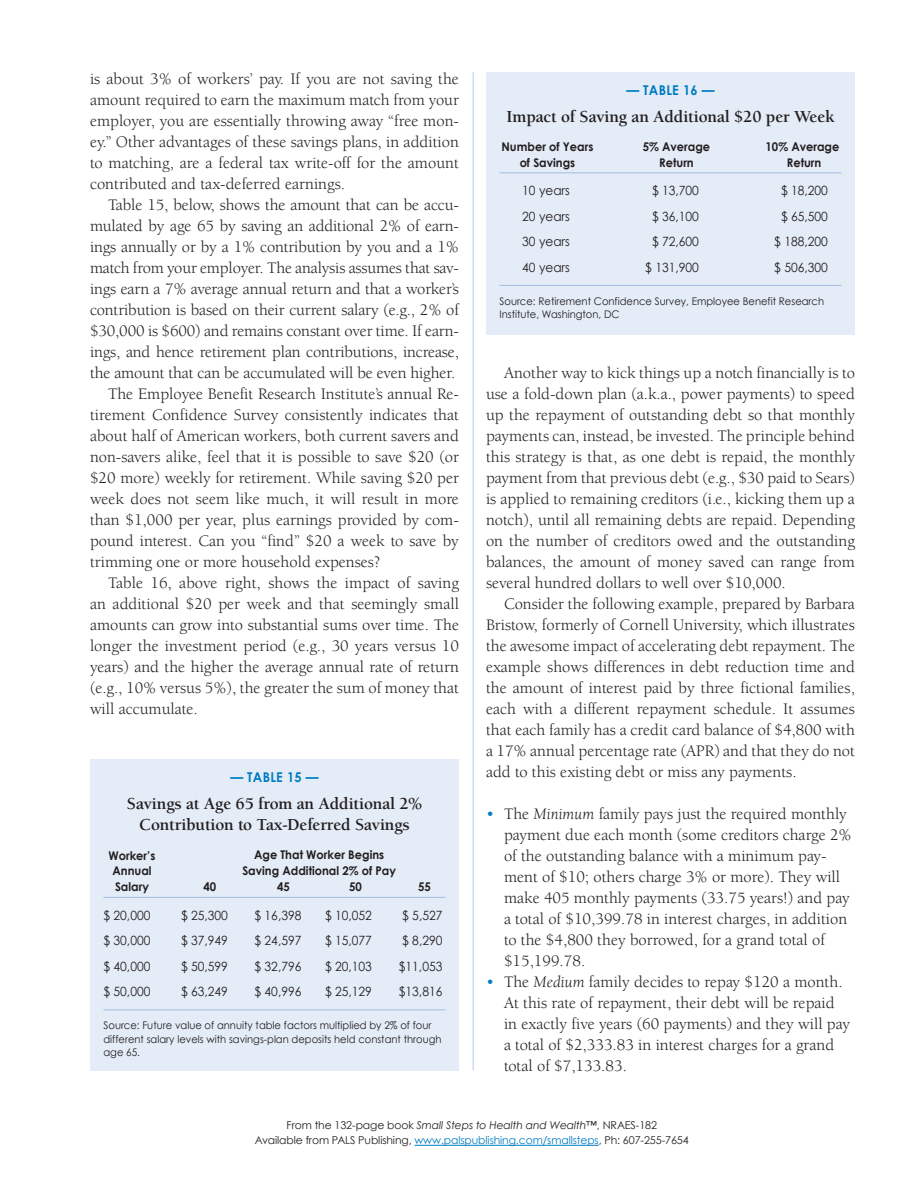
<style>
.page{position:relative;width:918px;height:1188px;background:#fff}
.page>*{position:absolute;margin:0;border:0;box-sizing:border-box;transform-origin:0 0}
.TBtit{font:700 17.25px/21px "Berkeley Pro";letter-spacing:-.01em;color:#231f20;text-align:center}
.TX2{font:16.5px/21px "Berkeley Pro";letter-spacing:.015em;color:#231f20;text-align:justify}
.bulLIST{font:16.5px/21px "Berkeley Pro";color:#231f20}
.TBnum{font:700 13.5px "Century Gothic";letter-spacing:.02em;color:#007cc2;scale:.95 1}
.TBbody{font:12.75px "Century Gothic";color:#231f20;scale:.95 1}
.TBbodylast{font:12.75px "Century Gothic";color:#231f20;scale:.95 1}
.TBcolhds{font:700 12px/15.8px "Century Gothic";color:#231f20;text-align:center;scale:.95 1}
.t1{font:10.8px/15px "Century Gothic";letter-spacing:-.01em;color:#231f20;text-align:center}
.TBsource{font:10.5px/13.5px "Century Gothic";color:#231f20;scale:.95 1}
.s1{color:#007cc2}
.s2{font-style:italic}
</style>
<div class="page">
<hr style="left:414px;top:1145px;width:185px;height:1px;background:#007cc2">
<div style="left:90px;top:760px;width:369px;height:311px;background:#e4ecf7"></div>
<hr style="left:104px;top:897px;width:342px;height:1px;background:#a0bde2">
<hr style="left:104px;top:1010px;width:342px;height:1px;background:#a0bde2">
<div style="left:486px;top:72px;width:369px;height:262px;background:#e4ecf7"></div>
<hr style="left:500px;top:172px;width:342px;height:1px;background:#a0bde2">
<hr style="left:500px;top:285px;width:342px;height:1px;background:#a0bde2">
<hr style="left:473px;top:72px;width:1px;height:998px;background:#b6cbe8">
<p class="TX2" style="left:90px;top:68px;width:371px">is about 3% of workers’ pay. If you are not saving the amount required to earn the maximum match from your employer, you are essentially throwing away “free mon&shy;ey.” Other advantages of these savings plans, in addition to matching, are a federal tax write-off for the amount contributed and tax-deferred earnings.</p>
<p class="TX2" style="left:90px;top:194px;width:371px;text-indent:18px">Table 15, below, shows the amount that can be accu&shy;mulated by age 65 by saving an additional 2% of earn&shy;ings annually or by a 1% contribution by you and a 1% match from your employer. The analysis assumes that sav&shy;ings earn a 7% average annual return and that a worker’s contribution is based on their current salary (e.g., 2% of $30,000 is $600) and remains constant over time. If earn&shy;ings, and hence retirement plan contributions, increase, the amount that can be accumulated will be even higher.</p>
<p class="TX2" style="left:90px;top:383px;width:371px;text-indent:18px">The Employee Benefit Research Institute’s annual Re&shy;tirement Confidence Survey consistently indicates that about half of American workers, both current savers and non-savers alike, feel that it is possible to save $20 (or $20 more) weekly for retirement. While saving $20 per week does not seem like much, it will result in more than $1,000 per year, plus earnings provided by com&shy;pound interest. Can you “find” $20 a week to save by trimming one or more household expenses?</p>
<p class="TX2" style="left:90px;top:572px;width:371px;text-indent:18px">Table 16, above right, shows the impact of saving an additional $20 per week and that seemingly small amounts can grow into substantial sums over time. The longer the investment period (e.g., 30 years versus 10 years) and the higher the average annual rate of return (e.g., 10% versus 5%), the greater the sum of money that will accumulate.</p>
<p class="TBnum" style="left:230px;top:769px;width:94px">— TABLE 15 —</p>
<p class="TBtit" style="left:127px;top:793px;width:297px">Savings at Age 65 from an Additional 2%<br>Contribution to Tax-Deferred Savings</p>
<p class="TBcolhds" style="left:109px;top:847px;width:51px">Worker’s<br>Annual<br>Salary</p>
<p class="TBcolhds" style="left:242px;top:847px;width:163px">Age That Worker Begins<br>Saving Additional 2% of Pay</p>
<p class="TBcolhds" style="left:204px;top:878px;width:15px">40</p>
<p class="TBcolhds" style="left:277px;top:878px;width:15px">45</p>
<p class="TBcolhds" style="left:349px;top:878px;width:15px">50</p>
<p class="TBcolhds" style="left:418px;top:878px;width:15px">55</p>
<p class="TBbody" style="left:104px;top:907px;width:51px">$ 20,000</p>
<p class="TBbody" style="left:181px;top:907px;width:51px">$ 25,300</p>
<p class="TBbody" style="left:255px;top:907px;width:51px">$ 16,398</p>
<p class="TBbody" style="left:325px;top:907px;width:51px">$ 10,052</p>
<p class="TBbody" style="left:402px;top:907px;width:44px">$ 5,527</p>
<p class="TBbody" style="left:104px;top:933px;width:51px">$ 30,000</p>
<p class="TBbody" style="left:181px;top:933px;width:51px">$ 37,949</p>
<p class="TBbody" style="left:255px;top:933px;width:51px">$ 24,597</p>
<p class="TBbody" style="left:325px;top:933px;width:51px">$ 15,077</p>
<p class="TBbody" style="left:402px;top:933px;width:44px">$ 8,290</p>
<p class="TBbody" style="left:104px;top:958px;width:51px">$ 40,000</p>
<p class="TBbody" style="left:181px;top:958px;width:51px">$ 50,599</p>
<p class="TBbody" style="left:255px;top:958px;width:51px">$ 32,796</p>
<p class="TBbody" style="left:325px;top:958px;width:51px">$ 20,103</p>
<p class="TBbody" style="left:399px;top:958px;width:47px">$11,053</p>
<p class="TBbodylast" style="left:104px;top:984px;width:51px">$ 50,000</p>
<p class="TBbodylast" style="left:181px;top:984px;width:51px">$ 63,249</p>
<p class="TBbodylast" style="left:255px;top:984px;width:51px">$ 40,996</p>
<p class="TBbodylast" style="left:325px;top:984px;width:51px">$ 25,129</p>
<p class="TBbodylast" style="left:399px;top:984px;width:47px">$13,816</p>
<p class="TBsource" style="left:104px;top:1018px;width:357px">Source: Future value of annuity table factors multiplied by 2% of four different salary levels with savings-plan deposits held constant through age 65.</p>
<p class="TBnum" style="left:626px;top:81px;width:94px">— TABLE 16 —</p>
<p class="TBtit" style="left:507px;top:106px;width:329px">Impact of Saving an Additional $20 per Week</p>
<p class="TBcolhds" style="left:502px;top:138px;width:98px">Number of Years</p>
<p class="TBcolhds" style="left:643px;top:138px;width:73px">5% Average</p>
<p class="TBcolhds" style="left:766px;top:138px;width:79px">10% Average</p>
<p class="TBcolhds" style="left:520px;top:154px;width:60px">of Savings</p>
<p class="TBcolhds" style="left:659px;top:154px;width:38px">Return</p>
<p class="TBcolhds" style="left:787px;top:154px;width:38px">Return</p>
<p class="TBbody" style="left:522px;top:183px;width:52px">10 years</p>
<p class="TBbody" style="left:652px;top:183px;width:51px">$ 13,700</p>
<p class="TBbody" style="left:781px;top:183px;width:51px">$ 18,200</p>
<p class="TBbody" style="left:522px;top:208px;width:52px">20 years</p>
<p class="TBbody" style="left:652px;top:208px;width:51px">$ 36,100</p>
<p class="TBbody" style="left:781px;top:208px;width:51px">$ 65,500</p>
<p class="TBbody" style="left:522px;top:234px;width:52px">30 years</p>
<p class="TBbody" style="left:652px;top:234px;width:51px">$ 72,600</p>
<p class="TBbody" style="left:774px;top:234px;width:58px">$ 188,200</p>
<p class="TBbodylast" style="left:522px;top:259px;width:52px">40 years</p>
<p class="TBbodylast" style="left:645px;top:259px;width:58px">$ 131,900</p>
<p class="TBbodylast" style="left:774px;top:259px;width:58px">$ 506,300</p>
<p class="TBsource" style="left:500px;top:294px;width:343px">Source: Retirement Confidence Survey, Employee Benefit Research<br>Institute, Washington, DC</p>
<p class="TX2" style="left:486px;top:362px;width:371px;text-indent:18px">Another way to kick things up a notch financially is to use a fold-down plan (a.k.a., power payments) to speed up the repayment of outstanding debt so that monthly payments can, instead, be invested. The principle behind this strategy is that, as one debt is repaid, the monthly payment from that previous debt (e.g., $30 paid to Sears) is applied to remaining creditors (i.e., kicking them up a notch), until all remaining debts are repaid. Depending on the number of creditors owed and the outstanding balances, the amount of money saved can range from several hundred dollars to well over $10,000.</p>
<p class="TX2" style="left:486px;top:593px;width:371px;text-indent:18px">Consider the following example, prepared by Barbara Bristow, formerly of Cornell University, which illustrates the awesome impact of accelerating debt repayment. The example shows differences in debt reduction time and the amount of interest paid by three fictional families, each with a different repayment schedule. It assumes that each family has a credit card balance of $4,800 with a 17% annual percentage rate (APR) and that they do not add to this existing debt or miss any payments.</p>
<p class="bulLIST" style="left:504px;top:803px;width:349px;text-indent:-18px"><span class="s1">•</span> The <span class="s2">Minimum</span> family pays just the required monthly payment due each month (some creditors charge 2% of the outstanding balance with a minimum pay&shy;ment of $10; others charge 3% or more). They will make 405 monthly payments (33.75 years!) and pay a total of $10,399.78 in interest charges, in addition to the $4,800 they borrowed, for a grand total of $15,199.78.</p>
<p class="bulLIST" style="left:504px;top:971px;width:346px;text-indent:-18px"><span class="s1">•</span> The <span class="s2">Medium</span> family decides to repay $120 a month.<br>At this rate of repayment, their debt will be repaid in exactly five years (60 payments) and they will pay a total of $2,333.83 in interest charges for a grand total of $7,133.83.</p>
<p class="t1" style="left:255px;top:1118px;width:435px">From the 132-page book <span class="s2">Small Steps to Health and Wealth</span>™, NRAES-182<br>Available from PALS Publishing, <span class="s1">www.palspublishing.com/smallsteps</span>, Ph: 607-255-7654</p>
</div>
